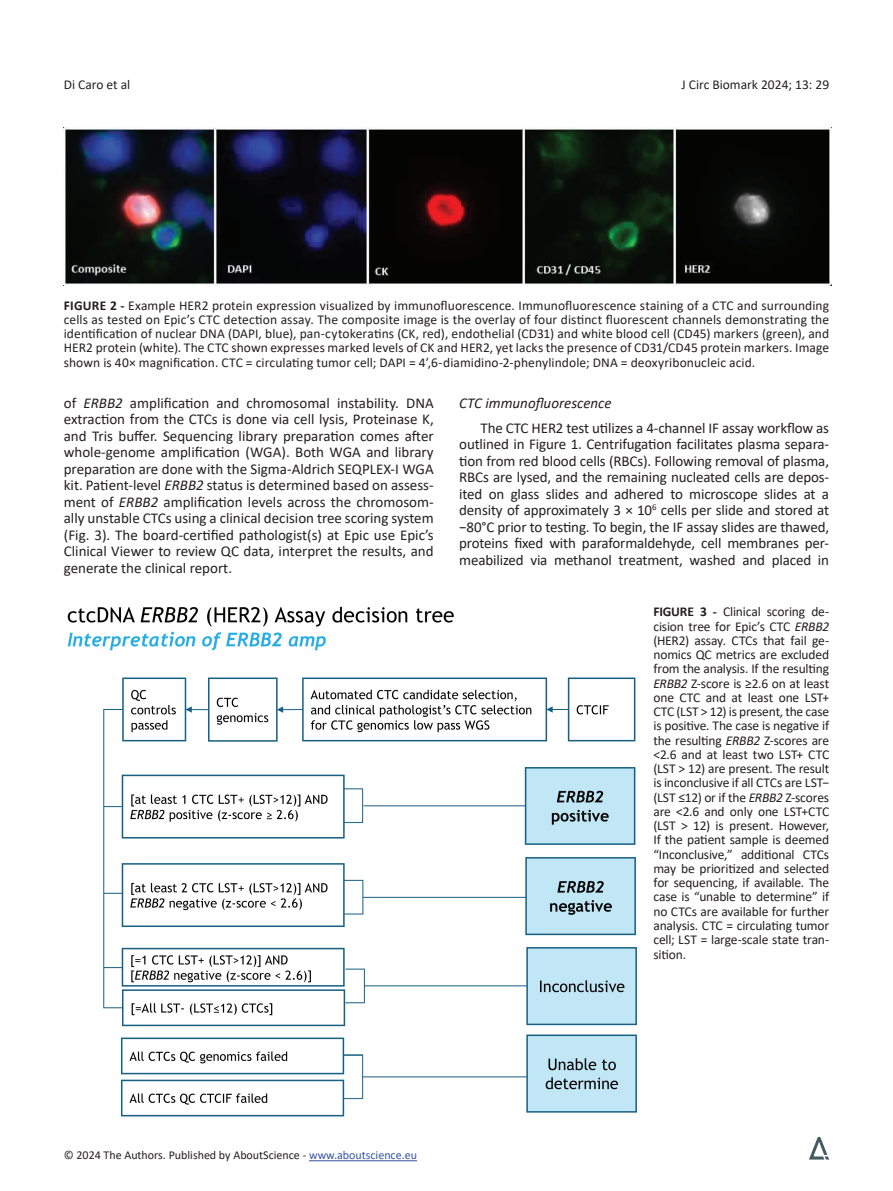
<style>
.page{position:relative;width:893px;height:1191px;background:#fff}
.page>*{position:absolute;margin:0;border:0;box-sizing:border-box;transform-origin:0 0}
.t1{font:15px/16.5px "Calibri";letter-spacing:-.01em;color:#231f20;text-align:justify}
.t2{font:italic 15px "Calibri";color:#231f20}
.t3{font:13.5px/14.2px "Calibri";color:#231f20;text-align:justify}
.t4{font:12px "Calibri";color:#231f20}
.s1{font-weight:700}
.s2{font-style:italic}
.s3{color:#3853a3}
</style>
<div class="page">
<hr style="left:309px;top:1160px;width:108px;height:1px;background:#3853a3">
<img style="left:809px;top:1136px;width:21px;height:24px">
<img style="left:67px;top:606px;width:570px;height:511px">
<img style="left:63px;top:128px;width:768px;height:158px">
<p class="t3" style="left:64px;top:77px;width:68px">Di Caro et al</p>
<p class="t3" style="left:681px;top:77px;width:149px">J Circ Biomark 2024; 13: 29</p>
<p class="t3" style="left:64px;top:298px;width:767px"><span class="s1">FIGURE 2 -</span> Example HER2 protein expression visualized by immunofluorescence. Immunofluorescence staining of a CTC and surrounding cells as tested on Epic’s CTC detection assay. The composite image is the overlay of four distinct fluorescent channels demonstrating the identification of nuclear DNA (DAPI, blue), pan-cytokeratins (CK, red), endothelial (CD31) and white blood cell (CD45) markers (green), and HER2 protein (white). The CTC shown expresses marked levels of CK and HER2, yet lacks the presence of CD31/CD45 protein markers. Image shown is 40× magnification. CTC = circulating tumor cell; DAPI = 4′,6-diamidino-2-phenylindole; DNA = deoxyribonucleic acid.</p>
<p class="t1" style="left:64px;top:394px;width:371px">of <span class="s2">ERBB2</span> amplification and chromosomal instability. DNA extraction from the CTCs is done via cell lysis, Proteinase K, and Tris buffer. Sequencing library preparation comes after whole-genome amplification (WGA). Both WGA and library preparation are done with the Sigma-Aldrich SEQPLEX-I WGA kit. Patient-level <span class="s2">ERBB2</span> status is determined based on assess&shy;ment of <span class="s2">ERBB2</span> amplification levels across the chromosom&shy;ally unstable CTCs using a clinical decision tree scoring system (Fig. 3). The board-certified pathologist(s) at Epic use Epic’s Clinical Viewer to review QC data, interpret the results, and generate the clinical report.</p>
<p class="t2" style="left:459px;top:392px;width:154px">CTC immunofluorescence</p>
<p class="t1" style="left:459px;top:419px;width:371px;text-indent:21px">The CTC HER2 test utilizes a 4-channel IF assay workflow as outlined in Figure 1. Centrifugation facilitates plasma separa&shy;tion from red blood cells (RBCs). Following removal of plasma, RBCs are lysed, and the remaining nucleated cells are depos&shy;ited on glass slides and adhered to microscope slides at a density of approximately 3 × 10<sup>6</sup> cells per slide and stored at −80°C prior to testing. To begin, the IF assay slides are thawed, proteins fixed with paraformaldehyde, cell membranes per&shy;meabilized via methanol treatment, washed and placed in</p>
<p class="t4" style="left:64px;top:1147px;width:355px">© 2024 The Authors. Published by AboutScience - <span class="s3">www.aboutscience.eu</span></p>
<p class="t3" style="left:653px;top:604px;width:177px"><span class="s1">FIGURE 3 -</span> Clinical scoring de&shy;cision tree for Epic’s CTC <span class="s2">ERBB2 </span>(HER2) assay. CTCs that fail ge&shy;nomics QC metrics are excluded from the analysis. If the resulting <span class="s2">ERBB2</span> Z-score is ≥2.6 on at least one CTC and at least one LST+ CTC (LST &gt; 12) is present, the case is positive. The case is negative if the resulting <span class="s2">ERBB2</span> Z-scores are &lt;2.6 and at least two LST+ CTC (LST &gt; 12) are present. The result is inconclusive if all CTCs are LST− (LST ≤12) or if the <span class="s2">ERBB2</span> Z-scores are &lt;2.6 and only one LST+CTC (LST &gt; 12) is present. However, If the patient sample is deemed “Inconclusive,” additional CTCs may be prioritized and selected for sequencing, if available. The case is “unable to determine” if no CTCs are available for further analysis. CTC = circulating tumor cell; LST = large-scale state tran&shy;sition.</p>
</div>
